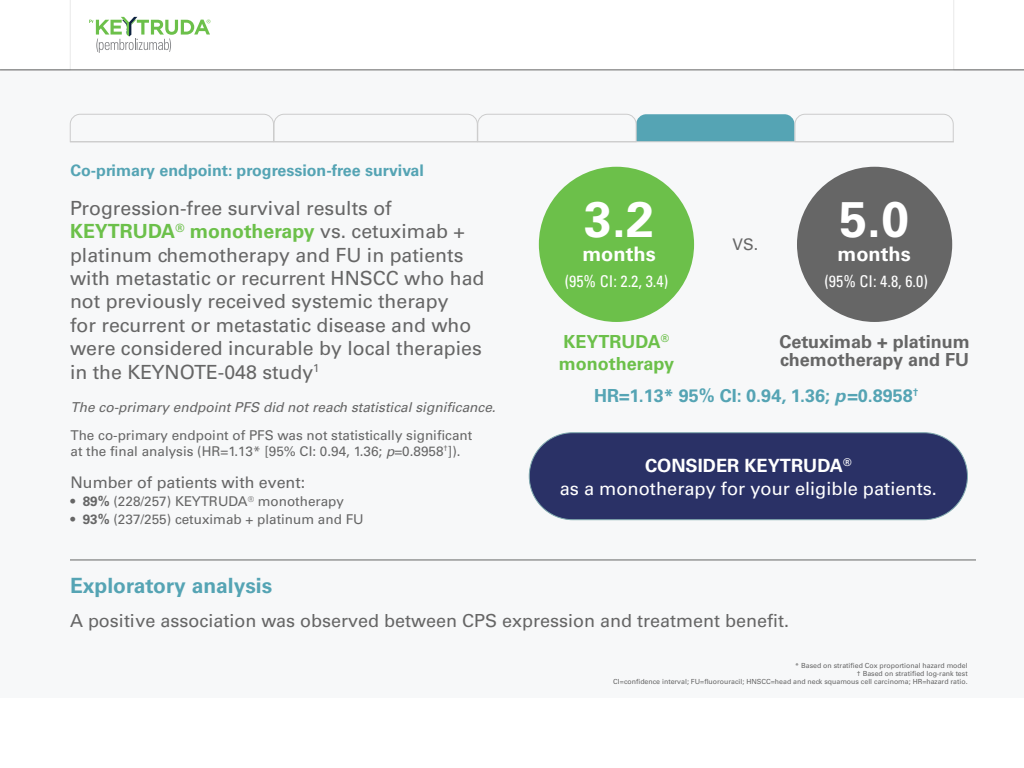
<style>
.page{position:relative;width:1024px;height:768px;background:#fff}
.page>*{position:absolute;margin:0;border:0;box-sizing:border-box;transform-origin:0 0}
.t1{font:700 50px "Univers LT Std";color:#fff}
.t2{font:700 21px "Univers LT Std";color:#55a4b4}
.t3{font:700 20px "Univers LT Std";color:#fff}
.t4{font:19.5px/23.4px "Univers LT Std";color:#666}
.t5{font:18.25px/22.8px "Univers LT Std";color:#fff;text-align:center}
.t6{font:18px "Univers LT Std";color:#666}
.t7{font:700 18px/18px "Univers LT Std";color:#666}
.t8{font:700 18px "Univers LT Std";color:#55a4b4}
.t9{font:700 18px/21.6px "Univers LT Std";color:#6cc04a}
.t10{font:condensed 16.2px "Univers LT Std";color:#fff}
.t11{font:700 16px "Univers LT Std";color:#55a4b4}
.t12{font:16px "Univers LT Std";color:#666}
.t13{font:italic 13.65px "Univers LT Std";color:#666}
.t14{font:13.5px/16.2px "Univers LT Std";color:#666}
.t15{font:7px/8px "Univers LT Std";color:#666;text-align:right}
.s1{font-weight:700;color:#6cc04a}
.s2{font-style:italic}
.s3{font-weight:700}
</style>
<div class="page">
<svg style="left:89px;top:17px;width:121px;height:36px"></svg>
<div style="left:0;top:70px;width:1024px;height:628px;background:#f7f8f9"></div>
<svg style="left:0;top:69px;width:70px;height:1px"></svg>
<svg style="left:954px;top:69px;width:70px;height:1px"></svg>
<hr style="left:0;top:70px;width:1024px;height:1px;background:#666">
<hr style="left:70px;top:560px;width:906px;height:1px;background:#666">
<div style="left:539px;top:167px;width:155px;height:155px;background:#6cc04a;border-radius:50%"></div>
<div style="left:797px;top:167px;width:155px;height:155px;background:#666;border-radius:50%"></div>
<div style="left:529px;top:433px;width:438px;height:87px;background:#2a3166;border-radius:44px"></div>
<div style="left:529px;top:432px;width:439px;height:88px;border:1px solid #7ea8ad;border-radius:44px"></div>
<svg style="left:70px;top:114px;width:884px;height:28px"></svg>
<hr style="left:70px;top:142px;width:884px;height:1px;background:#ccc">
<p class="t11" style="left:70px;top:161px;width:355px">Co-primary endpoint: progression-free survival</p>
<p class="t4" style="left:70px;top:196px;width:416px">Progression-free survival results of <span class="s1">KEYTRUDA</span><sup>®</sup> <span class="s1">monotherapy</span> vs. cetuximab + platinum chemotherapy and FU in patients with metastatic or recurrent HNSCC who had not previously received systemic therapy<br>for recurrent or metastatic disease and who were considered incurable by local therapies in the KEYNOTE-048 study<sup>1</sup></p>
<p class="t13" style="left:70px;top:399px;width:427px">The co-primary endpoint PFS did not reach statistical significance.</p>
<p class="t14" style="left:70px;top:427px;width:403px">The co-primary endpoint of PFS was not statistically significant at the final analysis (HR=1.13* [95% CI: 0.94, 1.36; <span class="s2">p</span>=0.8958<sup>†</sup>]).</p>
<p class="t12" style="left:70px;top:473px;width:236px">Number of patients with event:</p>
<p class="t14" style="left:70px;top:493px;width:275px">• <span class="s3">89%</span> (228/257) KEYTRUDA<sup>®</sup> monotherapy</p>
<p class="t14" style="left:71px;top:511px;width:295px">• <span class="s3">93%</span> (237/255) cetuximab + platinum and FU</p>
<p class="t2" style="left:70px;top:573px;width:204px">Exploratory analysis</p>
<h1 class="t1" style="left:584px;top:190px;width:71px">3.2</h1>
<p class="t3" style="left:582px;top:242px;width:75px">months</p>
<p class="t12" style="left:733px;top:235px;width:27px">VS.</p>
<h1 class="t1" style="left:839px;top:190px;width:71px">5.0</h1>
<p class="t3" style="left:837px;top:242px;width:75px">months</p>
<p class="t10" style="left:565px;top:271px;width:105px">(95% CI: 2.2, 3.4)</p>
<p class="t10" style="left:824px;top:271px;width:105px">(95% CI: 4.8, 6.0)</p>
<p class="t9" style="left:559px;top:331px;width:117px">KEYTRUDA<sup>® </sup>monotherapy</p>
<p class="t7" style="left:779px;top:333px;width:192px">Cetuximab + platinum chemotherapy and FU</p>
<p class="t8" style="left:594px;top:385px;width:326px">HR=1.13* 95% CI: 0.94, 1.36; <span class="s2">p</span>=0.8958<sup>†</sup></p>
<p class="t5" style="left:560px;top:455px;width:379px"><span class="s3">CONSIDER KEYTRUDA</span><sup>®<br></sup>as a monotherapy for your eligible patients.</p>
<p class="t6" style="left:70px;top:610px;width:721px">A positive association was observed between CPS expression and treatment benefit.</p>
<p class="t15" style="left:613px;top:661px;width:356px">* Based on stratified Cox proportional hazard model<br>† Based on stratified log-rank test<br>CI=confidence interval; FU=fluorouracil; HNSCC=head and neck squamous cell carcinoma; HR=hazard ratio.</p>
</div>
